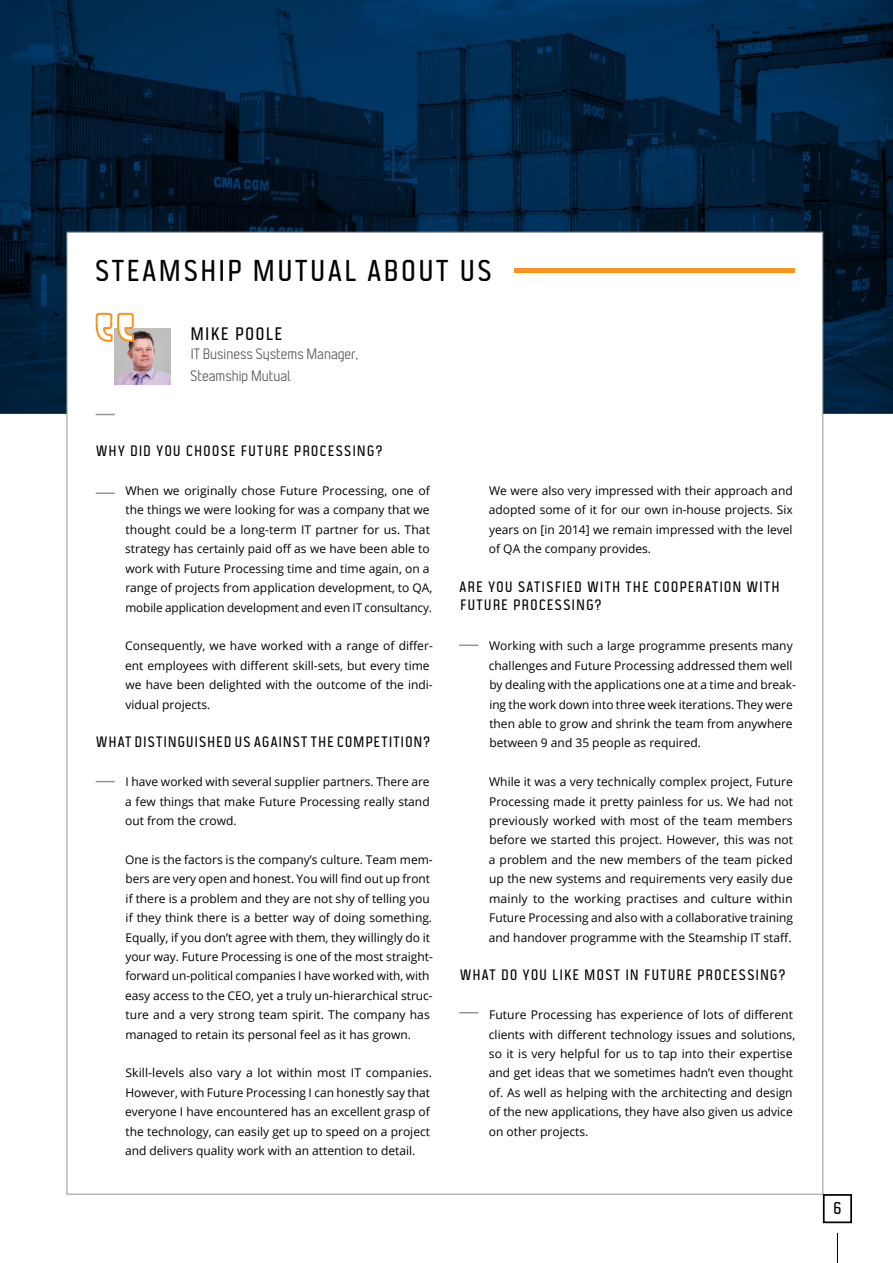
<style>
.page{position:relative;width:893px;height:1263px;background:#fff}
.page>*{position:absolute;margin:0;border:0;box-sizing:border-box;transform-origin:0 0}
.t1{font:30px "Malleable FP Regular";letter-spacing:.1em;color:#000}
.t2{font:18px "Malleable FP Regular";letter-spacing:.1em;color:#000}
.t3{font:17.1px "Malleable FP Regular";color:#000}
.t4{font:15px/18px "Malleable FP Regular";letter-spacing:.1em;color:#000}
.t5{font:15px/21.6px "Malleable FP Light";color:#58595b}
.t6{font:12px/19.4px "Open Sans";color:#000}
</style>
<div class="page">
<img style="left:0;top:0;width:893px;height:414px">
<hr style="left:837px;top:1233px;width:1px;height:30px;background:#000">
<div style="left:823px;top:1194px;width:29px;height:29px;border:2px solid #000"></div>
<img style="left:115px;top:329px;width:55px;height:55px">
<hr style="left:514px;top:268px;width:280px;height:4px;background:#f7941e">
<svg style="left:96px;top:414px;width:19px;height:1px"></svg>
<svg style="left:96px;top:492px;width:19px;height:2px"></svg>
<svg style="left:96px;top:781px;width:19px;height:1px"></svg>
<svg style="left:459px;top:1012px;width:19px;height:1px"></svg>
<svg style="left:459px;top:644px;width:19px;height:2px"></svg>
<svg style="left:95px;top:312px;width:40px;height:31px"></svg>
<h1 class="t1" style="left:95px;top:251px;width:398px">STEAMSHIP MUTUAL ABOUT US</h1>
<h2 class="t2" style="left:191px;top:322px;width:93px">MIKE POOLE</h2>
<p class="t5" style="left:190px;top:343px;width:169px">IT Business Systems Manager,<br>Steamship Mutual</p>
<p class="t4" style="left:96px;top:442px;width:287px">WHY DID YOU CHOOSE FUTURE PROCESSING?</p>
<p class="t6" style="left:125px;top:481px;width:309px">When we originally chose Future Processing, one of the things we were looking for was a company that we thought could be a long-term IT partner for us. That strategy has certainly paid off as we have been able to work with Future Processing time and time again, on a range of projects from application development, to QA, mobile application development and even IT consultancy.</p>
<p class="t6" style="left:125px;top:636px;width:309px">Consequently, we have worked with a range of differ&shy;ent employees with different skill-sets, but every time we have been delighted with the outcome of the indi&shy;vidual projects.</p>
<p class="t4" style="left:96px;top:733px;width:335px">WHAT DISTINGUISHED US AGAINST THE COMPETITION?</p>
<p class="t6" style="left:125px;top:772px;width:306px;text-align:justify">I have worked with several supplier partners. There are a few things that make Future Processing really stand out from the crowd.</p>
<p class="t6" style="left:125px;top:849px;width:309px">One is the factors is the company’s culture. Team mem&shy;bers are very open and honest. You will find out up front if there is a problem and they are not shy of telling you if they think there is a better way of doing something.<br>Equally, if you don’t agree with them, they willingly do it your way. Future Processing is one of the most straight&shy;forward un-political companies I have worked with, with easy access to the CEO, yet a truly un-hierarchical struc&shy;ture and a very strong team spirit. The company has managed to retain its personal feel as it has grown.</p>
<p class="t6" style="left:125px;top:1063px;width:308px">Skill-levels also vary a lot within most IT companies.<br>However, with Future Processing I can honestly say that everyone I have encountered has an excellent grasp of the technology, can easily get up to speed on a project and delivers quality work with an attention to detail.</p>
<p class="t6" style="left:489px;top:481px;width:306px;text-align:justify">We were also very impressed with their approach and adopted some of it for our own in-house projects. Six years on [in 2014] we remain impressed with the level of QA the company provides.</p>
<p class="t4" style="left:460px;top:577px;width:321px">ARE YOU SATISFIED WITH THE COOPERATION WITH<br>FUTURE PROCESSING?</p>
<p class="t6" style="left:489px;top:636px;width:308px">Working with such a large programme presents many challenges and Future Processing addressed them well by dealing with the applications one at a time and break&shy;ing the work down into three week iterations. They were then able to grow and shrink the team from anywhere between 9 and 35 people as required.</p>
<p class="t6" style="left:489px;top:772px;width:306px;text-align:justify">While it was a very technically complex project, Future Processing made it pretty painless for us. We had not previously worked with most of the team members before we started this project. However, this was not a problem and the new members of the team picked up the new systems and requirements very easily due mainly to the working practises and culture within Future Processing and also with a collaborative training and handover programme with the Steamship IT staff.</p>
<p class="t4" style="left:460px;top:966px;width:327px">WHAT DO YOU LIKE MOST IN FUTURE PROCESSING?</p>
<p class="t6" style="left:489px;top:1005px;width:308px">Future Processing has experience of lots of different clients with different technology issues and solutions, so it is very helpful for us to tap into their expertise and get ideas that we sometimes hadn’t even thought of. As well as helping with the architecting and design of the new applications, they have also given us advice on other projects.</p>
<h3 class="t3" style="left:833px;top:1197px;width:9px">6</h3>
</div>
